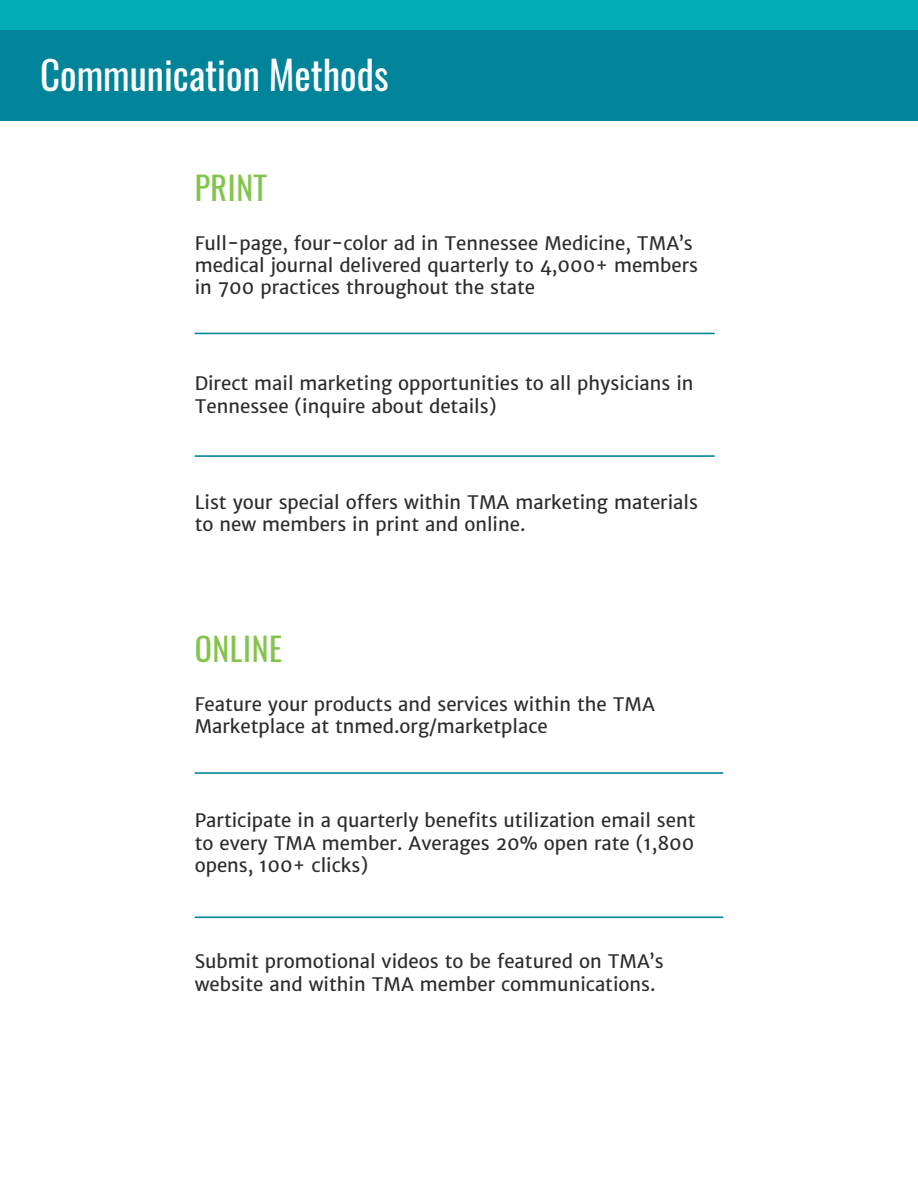
<style>
.page{position:relative;width:918px;height:1188px;background:#fff}
.page>*{position:absolute;margin:0;border:0;box-sizing:border-box;transform-origin:0 0}
.t1{font:39px "Oswald";color:#fff}
.t2{font:31.95px "Oswald";letter-spacing:.02em;color:#83c44c}
.t3{font:18.6px/22.4px "Merriweather Sans";color:#2e2b2c}
</style>
<div class="page">
<div style="left:0;top:0;width:918px;height:121px;background:#00849a"></div>
<div style="left:0;top:0;width:918px;height:29px;background:#00adb6"></div>
<hr style="left:195px;top:333px;width:520px;height:1px;background:#00849a">
<hr style="left:195px;top:455px;width:520px;height:2px;background:#00849a">
<hr style="left:195px;top:772px;width:528px;height:2px;background:#00849a">
<hr style="left:195px;top:916px;width:528px;height:2px;background:#00849a">
<p class="t1" style="left:40px;top:40px;width:350px">Communication Methods</p>
<p class="t2" style="left:195px;top:160px;width:73px">PRINT</p>
<p class="t3" style="left:195px;top:232px;width:505px">Full-page, four-color ad in Tennessee Medicine, TMA’s medical journal delivered quarterly to 4,000+ members in 700 practices throughout the state</p>
<p class="t3" style="left:195px;top:372px;width:500px">Direct mail marketing opportunities to all physicians in<br>Tennessee (inquire about details)</p>
<p class="t3" style="left:195px;top:491px;width:505px">List your special offers within TMA marketing materials to new members in print and online.</p>
<p class="t2" style="left:195px;top:621px;width:89px">ONLINE</p>
<p class="t3" style="left:195px;top:693px;width:462px">Feature your products and services within the TMA<br>Marketplace at tnmed.org/marketplace</p>
<p class="t3" style="left:195px;top:809px;width:502px;text-align:justify">Participate in a quarterly benefits utilization email sent to every TMA member. Averages 20% open rate (1,800 opens, 100+ clicks)</p>
<p class="t3" style="left:195px;top:950px;width:470px">Submit promotional videos to be featured on TMA’s website and within TMA member communications.</p>
</div>
